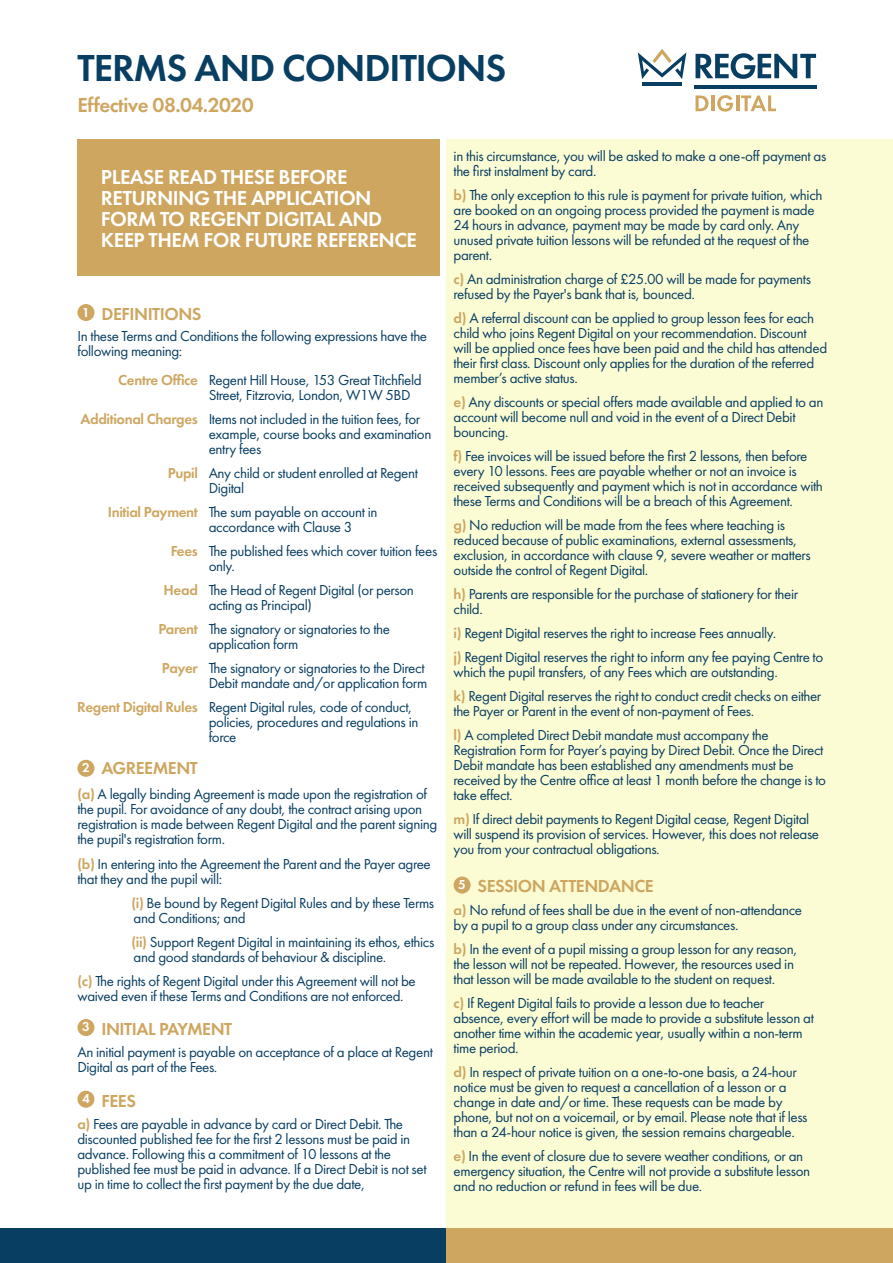
<style>
.page{position:relative;width:893px;height:1263px;background:#fff}
.page>*{position:absolute;margin:0;border:0;box-sizing:border-box;transform-origin:0 0}
.t1{font:600 39px "Futura PT";letter-spacing:-.025em;color:#083e62}
.t2{font:600 21px/21px "Futura PT";letter-spacing:-.025em;color:#fff}
.t3{font:600 21px "Futura PT";letter-spacing:-.025em;color:#cea660}
.t4{font:600 18px "Futura PT";letter-spacing:-.025em;color:#cea660}
.t5{font:15px/15px "Futura PT";letter-spacing:-.025em;color:#083e62}
.t6{font:600 15px "Futura PT";letter-spacing:-.025em;color:#cea660}
.t7{font:600 13.5px "Futura PT";color:#fff}
.s1{font-weight:600;color:#cea660}
</style>
<div class="page">
<div style="left:446px;top:139px;width:447px;height:1105px;background:#fbfbd4"></div>
<div style="left:77px;top:139px;width:362px;height:136px;background:#cea660"></div>
<svg style="left:695px;top:53px;width:121px;height:26px"></svg>
<hr style="left:694px;top:85px;width:122px;height:3px;background:#083e62">
<hr style="left:642px;top:83px;width:40px;height:3px;background:#083e62">
<svg style="left:638px;top:49px;width:48px;height:30px"></svg>
<svg style="left:695px;top:95px;width:13px;height:16px"></svg>
<hr style="left:711px;top:95px;width:3px;height:16px;background:#cea660">
<svg style="left:717px;top:95px;width:16px;height:17px"></svg>
<hr style="left:736px;top:95px;width:3px;height:16px;background:#cea660">
<svg style="left:741px;top:95px;width:35px;height:16px"></svg>
<div style="left:77px;top:304px;width:17px;height:17px;background:#cea660;border-radius:50%"></div>
<div style="left:77px;top:760px;width:17px;height:17px;background:#cea660;border-radius:50%"></div>
<div style="left:77px;top:1019px;width:17px;height:17px;background:#cea660;border-radius:50%"></div>
<div style="left:454px;top:876px;width:17px;height:17px;background:#cea660;border-radius:50%"></div>
<div style="left:77px;top:1091px;width:17px;height:17px;background:#cea660;border-radius:50%"></div>
<div style="left:0;top:1229px;width:446px;height:34px;background:#083e62"></div>
<div style="left:446px;top:1229px;width:447px;height:34px;background:#cea660"></div>
<h1 class="t1" style="left:77px;top:44px;width:430px">TERMS AND CONDITIONS</h1>
<h2 class="t3" style="left:77px;top:92px;width:178px">Effective 08.04.2020</h2>
<h2 class="t2" style="left:101px;top:166px;width:317px">PLEASE READ THESE BEFORE<br>RETURNING THE APPLICATION<br>FORM TO REGENT DIGITAL AND<br>KEEP THEM FOR FUTURE REFERENCE</h2>
<p class="t7" style="left:82px;top:304px;width:9px">1</p>
<p class="t4" style="left:101px;top:303px;width:102px">DEFINITIONS</p>
<p class="t5" style="left:77px;top:328px;width:351px">In these Terms and Conditions the following expressions have the following meaning:</p>
<p class="t6" style="left:118px;top:371px;width:81px">Centre Office</p>
<p class="t6" style="left:81px;top:410px;width:119px">Additional Charges</p>
<p class="t6" style="left:168px;top:464px;width:32px">Pupil</p>
<p class="t6" style="left:108px;top:503px;width:92px">Initial Payment</p>
<p class="t6" style="left:171px;top:542px;width:29px">Fees</p>
<p class="t6" style="left:164px;top:581px;width:36px">Head</p>
<p class="t6" style="left:158px;top:620px;width:41px">Parent</p>
<p class="t6" style="left:162px;top:659px;width:38px">Payer</p>
<p class="t6" style="left:77px;top:698px;width:122px">Regent Digital Rules</p>
<p class="t5" style="left:209px;top:373px;width:215px">Regent Hill House, 153 Great Titchfield<br>Street, Fitzrovia, London, W1W 5BD</p>
<p class="t5" style="left:209px;top:412px;width:224px">Items not included in the tuition fees, for example, course books and examination entry fees</p>
<p class="t5" style="left:209px;top:466px;width:211px">Any child or student enrolled at Regent<br>Digital</p>
<p class="t5" style="left:209px;top:505px;width:170px">The sum payable on account in accordance with Clause 3</p>
<p class="t5" style="left:209px;top:544px;width:230px">The published fees which cover tuition fees only.</p>
<p class="t5" style="left:209px;top:583px;width:207px">The Head of Regent Digital (or person acting as Principal)</p>
<p class="t5" style="left:209px;top:622px;width:183px">The signatory or signatories to the application form</p>
<p class="t5" style="left:209px;top:661px;width:220px">The signatory or signatories to the Direct<br>Debit mandate and/or application form</p>
<p class="t5" style="left:209px;top:700px;width:211px">Regent Digital rules, code of conduct, policies, procedures and regulations in force</p>
<p class="t4" style="left:101px;top:757px;width:98px">AGREEMENT</p>
<p class="t5" style="left:77px;top:787px;width:361px"><span class="s1">(a)</span> A legally binding Agreement is made upon the registration of the pupil. For avoidance of any doubt, the contract arising upon registration is made between Regent Digital and the parent signing the pupil's registration form.</p>
<p class="t5" style="left:77px;top:856px;width:355px"><span class="s1">(b)</span> In entering into the Agreement the Parent and the Payer agree that they and the pupil will:</p>
<p class="t5" style="left:131px;top:895px;width:304px"><span class="s1">(i)</span> Be bound by Regent Digital Rules and by these Terms and Conditions; and</p>
<p class="t5" style="left:131px;top:934px;width:304px"><span class="s1">(ii)</span> Support Regent Digital in maintaining its ethos, ethics and good standards of behaviour &amp; discipline.</p>
<p class="t5" style="left:77px;top:973px;width:340px"><span class="s1">(c)</span> The rights of Regent Digital under this Agreement will not be waived even if these Terms and Conditions are not enforced.</p>
<p class="t7" style="left:82px;top:759px;width:9px">2</p>
<p class="t7" style="left:82px;top:1018px;width:9px">3</p>
<p class="t4" style="left:101px;top:1017px;width:132px">INITIAL PAYMENT</p>
<p class="t5" style="left:77px;top:1045px;width:357px">An initial payment is payable on acceptance of a place at Regent<br>Digital as part of the Fees.</p>
<p class="t7" style="left:82px;top:1090px;width:9px">4</p>
<p class="t4" style="left:101px;top:1089px;width:36px">FEES</p>
<p class="t5" style="left:77px;top:1116px;width:351px"><span class="s1">a)</span> Fees are payable in advance by card or Direct Debit. The discounted published fee for the first 2 lessons must be paid in advance. Following this a commitment of 10 lessons at the published fee must be paid in advance. If a Direct Debit is not set up in time to collect the first payment by the due date,</p>
<p class="t5" style="left:454px;top:148px;width:374px">in this circumstance, you will be asked to make a one-off payment as the first instalment by card.</p>
<p class="t5" style="left:454px;top:187px;width:370px"><span class="s1">b)</span> The only exception to this rule is payment for private tuition, which are booked on an ongoing process provided the payment is made 24 hours in advance, payment may be made by card only. Any unused private tuition lessons will be refunded at the request of the parent.</p>
<p class="t5" style="left:454px;top:271px;width:359px"><span class="s1">c)</span> An administration charge of £25.00 will be made for payments refused by the Payer's bank that is, bounced.</p>
<p class="t5" style="left:454px;top:310px;width:375px"><span class="s1">d)</span> A referral discount can be applied to group lesson fees for each child who joins Regent Digital on your recommendation. Discount will be applied once fees have been paid and the child has attended their first class. Discount only applies for the duration of the referred member’s active status.</p>
<p class="t5" style="left:454px;top:394px;width:371px"><span class="s1">e)</span> Any discounts or special offers made available and applied to an account will become null and void in the event of a Direct Debit bouncing.</p>
<p class="t5" style="left:454px;top:448px;width:371px"><span class="s1">f)</span> Fee invoices will be issued before the first 2 lessons, then before every 10 lessons. Fees are payable whether or not an invoice is received subsequently and payment which is not in accordance with these Terms and Conditions will be a breach of this Agreement.</p>
<p class="t5" style="left:454px;top:517px;width:359px"><span class="s1">g)</span> No reduction will be made from the fees where teaching is reduced because of public examinations, external assessments, exclusion, in accordance with clause 9, severe weather or matters outside the control of Regent Digital.</p>
<p class="t5" style="left:454px;top:586px;width:346px"><span class="s1">h)</span> Parents are responsible for the purchase of stationery for their child.</p>
<p class="t5" style="left:454px;top:620px;width:371px;line-height:24px"><span class="s1">i)</span> Regent Digital reserves the right to increase Fees annually.<br><span class="s1">j)</span> Regent Digital reserves the right to inform any fee paying Centre to</p>
<p class="t5" style="left:454px;top:659px;width:369px;line-height:24px">which the pupil transfers, of any Fees which are outstanding.<br><span class="s1">k)</span> Regent Digital reserves the right to conduct credit checks on either</p>
<p class="t5" style="left:454px;top:698px;width:317px;line-height:24px">the Payer or Parent in the event of non-payment of Fees.<br><span class="s1">l)</span> A completed Direct Debit mandate must accompany the</p>
<p class="t5" style="left:454px;top:742px;width:374px">Registration Form for Payer’s paying by Direct Debit. Once the Direct Debit mandate has been established any amendments must be received by the Centre office at least 1 month before the change is to take effect.</p>
<p class="t5" style="left:454px;top:811px;width:367px"><span class="s1">m)</span> If direct debit payments to Regent Digital cease, Regent Digital will suspend its provision of services. However, this does not release you from your contractual obligations.</p>
<p class="t4" style="left:458px;top:875px;width:197px"><sup>5</sup> SESSION ATTENDANCE</p>
<p class="t5" style="left:454px;top:902px;width:350px"><span class="s1">a)</span> No refund of fees shall be due in the event of non-attendance by a pupil to a group class under any circumstances.</p>
<p class="t5" style="left:454px;top:941px;width:345px"><span class="s1">b)</span> In the event of a pupil missing a group lesson for any reason, the lesson will not be repeated. However, the resources used in that lesson will be made available to the student on request.</p>
<p class="t5" style="left:454px;top:995px;width:362px"><span class="s1">c)</span> If Regent Digital fails to provide a lesson due to teacher absence, every effort will be made to provide a substitute lesson at another time within the academic year, usually within a non-term time period.</p>
<p class="t5" style="left:454px;top:1064px;width:355px"><span class="s1">d)</span> In respect of private tuition on a one-to-one basis, a 24-hour notice must be given to request a cancellation of a lesson or a change in date and/or time. These requests can be made by phone, but not on a voicemail, or by email. Please note that if less than a 24-hour notice is given, the session remains chargeable.</p>
<p class="t5" style="left:454px;top:1148px;width:358px"><span class="s1">e)</span> In the event of closure due to severe weather conditions, or an emergency situation, the Centre will not provide a substitute lesson and no reduction or refund in fees will be due.</p>
</div>
